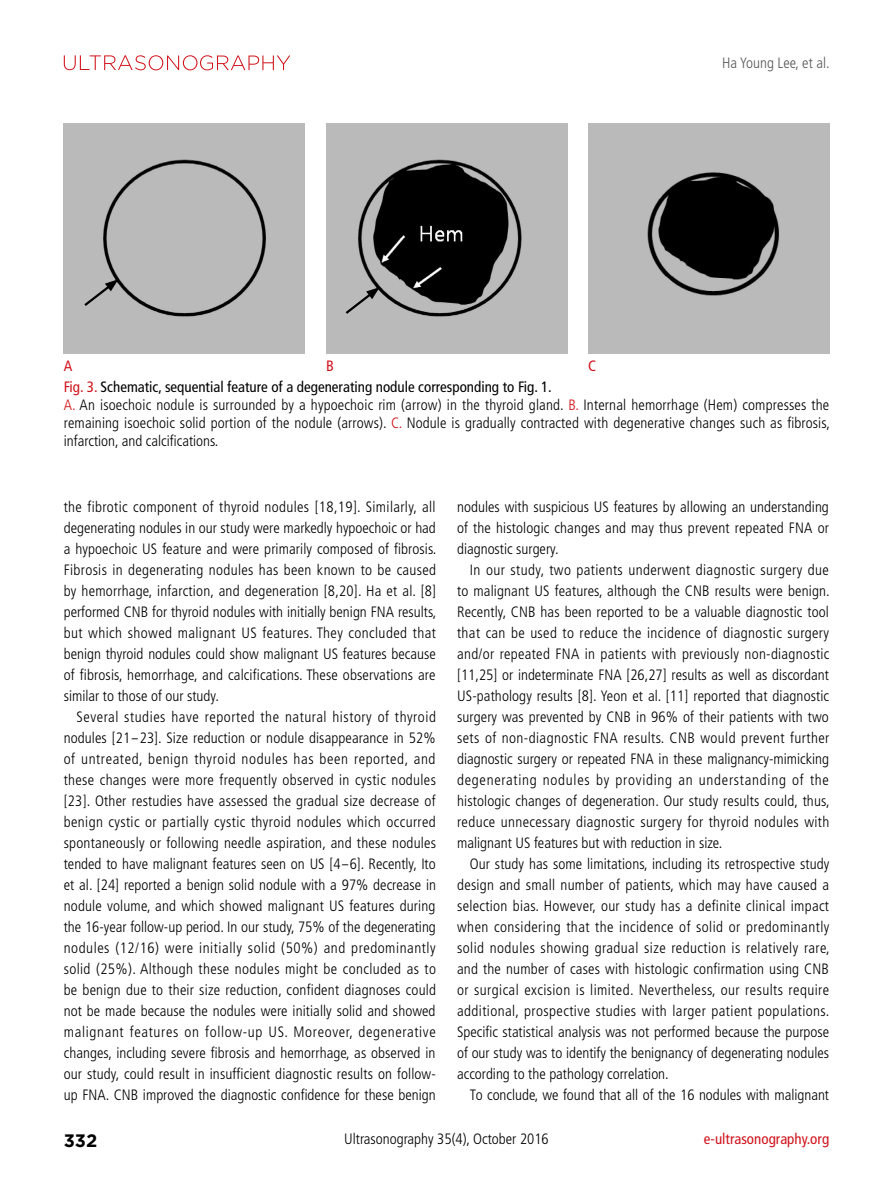
<style>
.page{position:relative;width:893px;height:1191px;background:#fff}
.page>*{position:absolute;margin:0;border:0;box-sizing:border-box;transform-origin:0 0}
.t1{font:700 18px "Gotham";color:#000}
.t2{font:300 condensed 15px/21px "Frutiger LT Std";color:#000;text-align:justify}
.t3{font:condensed 15px "Frutiger LT Std";color:#d0131c}
.t4{font:300 condensed 15px "Frutiger LT Std";color:#5a5757}
.s1{font-weight:400;color:#d0131c}
.s2{font-weight:400}
.s3{color:#d0131c}
</style>
<div class="page">
<svg style="left:64px;top:55px;width:226px;height:15px"></svg>
<div style="left:64px;top:123px;width:241px;height:230px;background:#bababa"></div>
<img style="left:326px;top:123px;width:241px;height:230px">
<img style="left:588px;top:123px;width:241px;height:230px">
<svg style="left:82px;top:279px;width:36px;height:29px"></svg>
<svg style="left:343px;top:287px;width:37px;height:29px"></svg>
<p class="t3" style="left:64px;top:357px;width:10px">A</p>
<p class="t3" style="left:326px;top:357px;width:9px">B</p>
<p class="t3" style="left:588px;top:357px;width:10px">C</p>
<p class="t4" style="left:722px;top:54px;width:109px">Ha Young Lee, et al.</p>
<p class="t2" style="left:64px;top:378px;width:768px;line-height:18px;text-align:left"><span class="s1">Fig. 3.</span> <span class="s2">Schematic, sequential feature of a degenerating nodule corresponding to Fig. 1.<br></span><span class="s3">A.</span> An isoechoic nodule is surrounded by a hypoechoic rim (arrow) in the thyroid gland. <span class="s3">B.</span> Internal hemorrhage (Hem) compresses the remaining isoechoic solid portion of the nodule (arrows). <span class="s3">C.</span> Nodule is gradually contracted with degenerative changes such as fibrosis, infarction, and calcifications.</p>
<p class="t2" style="left:64px;top:497px;width:374px">the fibrotic component of thyroid nodules [18,19]. Similarly, all degenerating nodules in our study were markedly hypoechoic or had a hypoechoic US feature and were primarily composed of fibrosis.<br>Fibrosis in degenerating nodules has been known to be caused by hemorrhage, infarction, and degeneration [8,20]. Ha et al. [8] performed CNB for thyroid nodules with initially benign FNA results, but which showed malignant US features. They concluded that benign thyroid nodules could show malignant US features because of fibrosis, hemorrhage, and calcifications. These observations are similar to those of our study.</p>
<p class="t2" style="left:64px;top:707px;width:374px;text-indent:13px">Several studies have reported the natural history of thyroid nodules [21-23]. Size reduction or nodule disappearance in 52% of untreated, benign thyroid nodules has been reported, and these changes were more frequently observed in cystic nodules [23]. Other restudies have assessed the gradual size decrease of benign cystic or partially cystic thyroid nodules which occurred spontaneously or following needle aspiration, and these nodules tended to have malignant features seen on US [4-6]. Recently, Ito et al. [24] reported a benign solid nodule with a 97% decrease in nodule volume, and which showed malignant US features during the 16-year follow-up period. In our study, 75% of the degenerating nodules (12/16) were initially solid (50%) and predominantly solid (25%). Although these nodules might be concluded as to be benign due to their size reduction, confident diagnoses could not be made because the nodules were initially solid and showed malignant features on follow-up US. Moreover, degenerative changes, including severe fibrosis and hemorrhage, as observed in our study, could result in insufficient diagnostic results on follow&shy;up FNA. CNB improved the diagnostic confidence for these benign</p>
<p class="t2" style="left:457px;top:497px;width:373px">nodules with suspicious US features by allowing an understanding of the histologic changes and may thus prevent repeated FNA or diagnostic surgery.</p>
<p class="t2" style="left:457px;top:560px;width:374px;text-indent:13px">In our study, two patients underwent diagnostic surgery due to malignant US features, although the CNB results were benign.<br>Recently, CNB has been reported to be a valuable diagnostic tool that can be used to reduce the incidence of diagnostic surgery and/or repeated FNA in patients with previously non-diagnostic [11,25] or indeterminate FNA [26,27] results as well as discordant US-pathology results [8]. Yeon et al. [11] reported that diagnostic surgery was prevented by CNB in 96% of their patients with two sets of non-diagnostic FNA results. CNB would prevent further diagnostic surgery or repeated FNA in these malignancy-mimicking degenerating nodules by providing an understanding of the histologic changes of degeneration. Our study results could, thus, reduce unnecessary diagnostic surgery for thyroid nodules with malignant US features but with reduction in size.</p>
<p class="t2" style="left:457px;top:854px;width:374px;text-indent:13px">Our study has some limitations, including its retrospective study design and small number of patients, which may have caused a selection bias. However, our study has a definite clinical impact when considering that the incidence of solid or predominantly solid nodules showing gradual size reduction is relatively rare, and the number of cases with histologic confirmation using CNB or surgical excision is limited. Nevertheless, our results require additional, prospective studies with larger patient populations.<br>Specific statistical analysis was not performed because the purpose of our study was to identify the benignancy of degenerating nodules according to the pathology correlation.</p>
<p class="t2" style="left:470px;top:1085px;width:361px">To conclude, we found that all of the 16 nodules with malignant</p>
<p class="t1" style="left:64px;top:1130px;width:35px">332</p>
<p class="t2" style="left:344px;top:1128px;width:206px">Ultrasonography 35(4), October 2016</p>
<p class="t3" style="left:704px;top:1130px;width:127px">e-ultrasonography.org</p>
</div>
